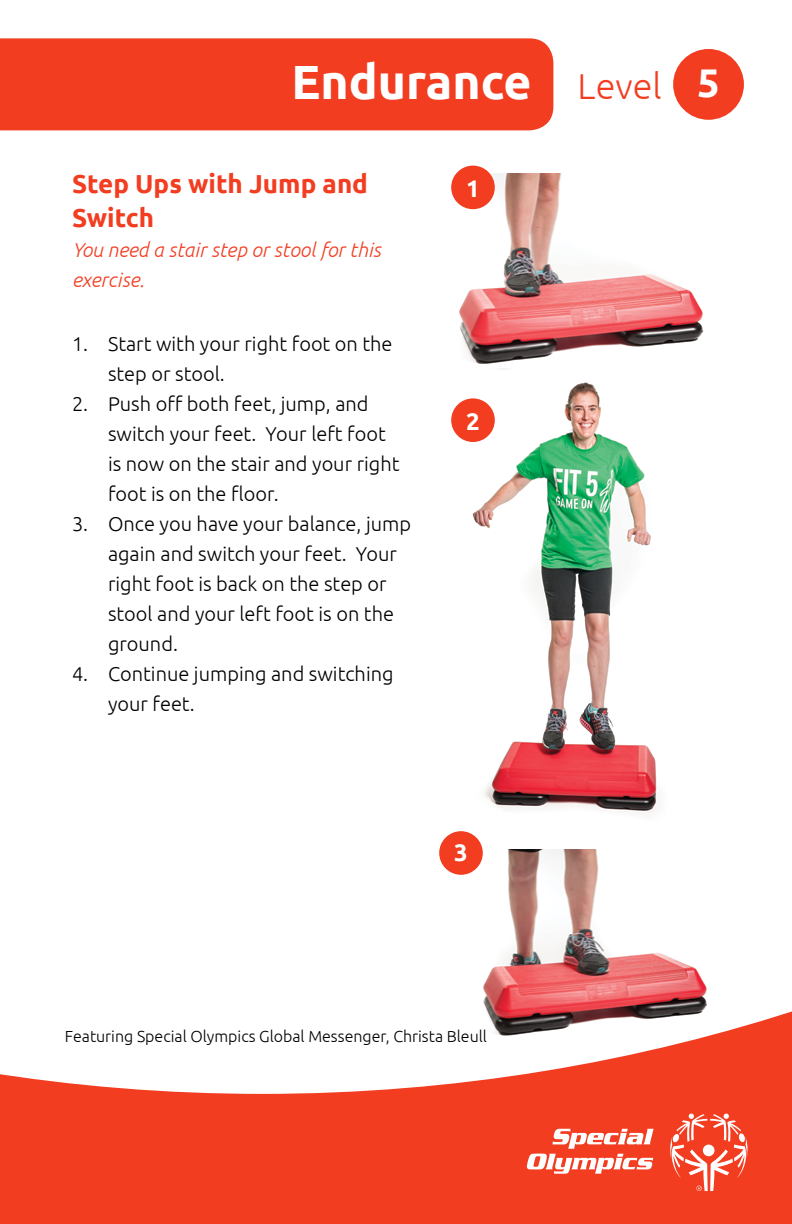
<style>
.page{position:relative;width:792px;height:1224px;background:#fff}
.page>*{position:absolute;margin:0;border:0;box-sizing:border-box;transform-origin:0 0}
.t1{font:700 48px "Ubuntu";color:#fff}
.t2{font:300 36px "Ubuntu";color:#f23d21}
.t3{font:700 26px/34px "Ubuntu";color:#f23d21}
.t4{font:700 24px "Ubuntu";color:#fff}
.t5{font:300 20px/30px "Ubuntu";color:#000}
.t6{font:italic 300 20px/30px "Ubuntu";color:#f23d21}
.t7{font:300 16px "Ubuntu";color:#000}
.s1{font-weight:700;font-size:40px;color:#fff}
</style>
<div class="page">
<img style="left:455px;top:850px;width:252px;height:156px">
<svg style="left:0;top:1006px;width:792px;height:218px;fill:#f23d21"></svg>
<svg style="left:526px;top:1129px;width:128px;height:45px"></svg>
<svg style="left:669px;top:1114px;width:80px;height:77px"></svg>
<div style="left:673px;top:49px;width:71px;height:71px;background:#f23d21;border-radius:50%"></div>
<div style="left:0;top:38px;width:553px;height:92px;background:#f23d21"></div>
<img style="left:451px;top:368px;width:206px;height:445px">
<img style="left:451px;top:173px;width:253px;height:191px">
<div style="left:451px;top:166px;width:44px;height:43px;background:#f23d21;border-radius:50%"></div>
<div style="left:451px;top:398px;width:44px;height:44px;background:#f23d21;border-radius:50%"></div>
<div style="left:439px;top:831px;width:44px;height:44px;background:#f23d21;border-radius:50%"></div>
<h1 class="t1" style="left:291px;top:53px;width:242px">Endurance</h1>
<h3 class="t3" style="left:72px;top:166px;width:298px">Step Ups with Jump and<br>Switch</h3>
<p class="t6" style="left:72px;top:234px;width:310px">You need a stair step or stool for this exercise.</p>
<p class="t5" style="left:108px;top:328px;width:286px;text-indent:-36px">1. Start with your right foot on the step or stool.</p>
<p class="t5" style="left:108px;top:388px;width:293px;text-indent:-36px">2. Push off both feet, jump, and switch your feet. Your left foot is now on the stair and your right foot is on the floor.</p>
<p class="t5" style="left:108px;top:508px;width:305px;text-indent:-36px">3. Once you have your balance, jump again and switch your feet. Your right foot is back on the step or stool and your left foot is on the ground.</p>
<p class="t5" style="left:108px;top:658px;width:287px;text-indent:-36px">4. Continue jumping and switching your feet.</p>
<p class="t4" style="left:466px;top:174px;width:15px">1</p>
<p class="t4" style="left:466px;top:406px;width:15px">2</p>
<h2 class="t2" style="left:578px;top:64px;width:144px">Level <span class="s1">5</span></h2>
<p class="t4" style="left:454px;top:838px;width:15px">3</p>
<p class="t7" style="left:65px;top:1027px;width:424px">Featuring Special Olympics Global Messenger, Christa Bleull</p>
</div>
